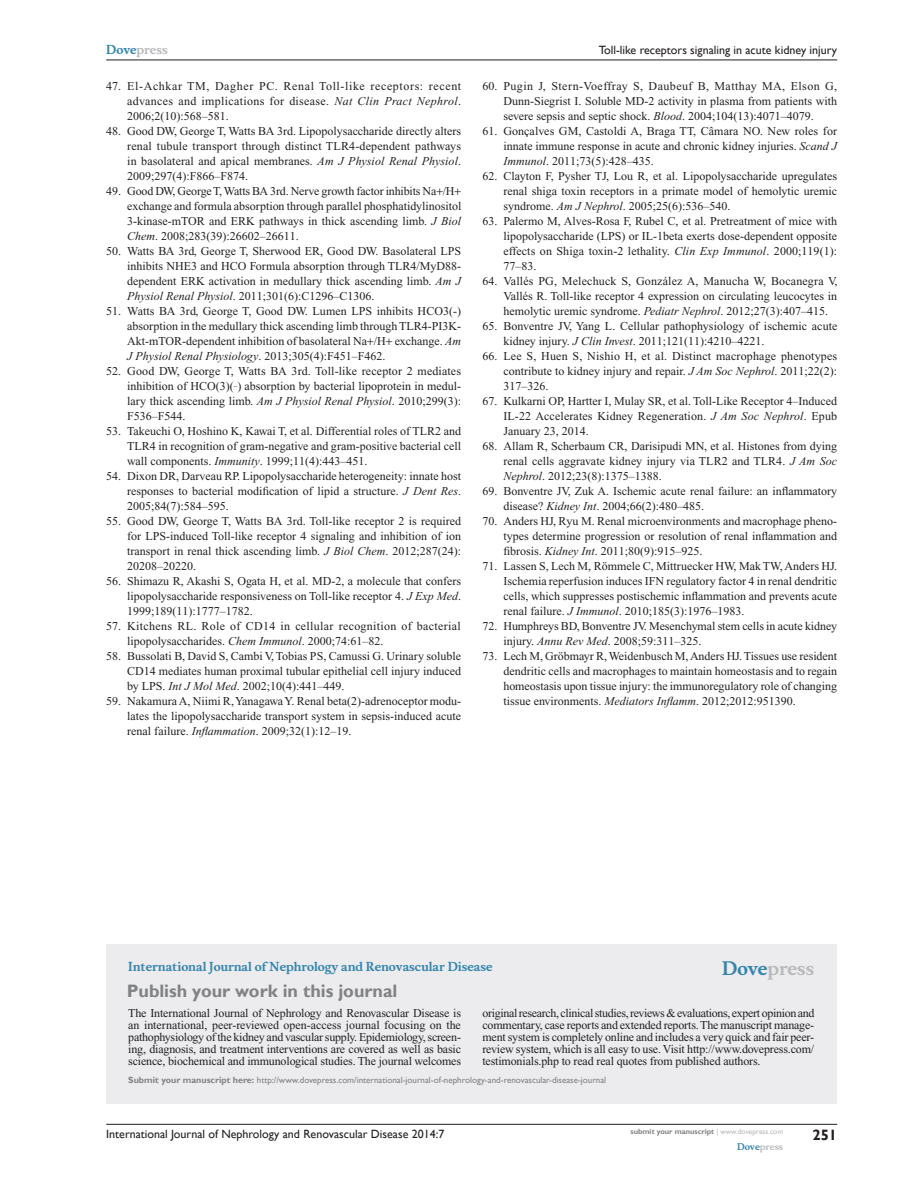
<style>
.page{position:relative;width:918px;height:1188px;background:#fff}
.page>*{position:absolute;margin:0;border:0;box-sizing:border-box;transform-origin:0 0}
.PromBx-H1{font:700 18px "Gill Sans";color:#808285}
.PromBx-Brand{font:700 18px "Musee";color:#b8b9bc}
.t1{font:700 15px "Gill Sans";color:#231f20}
.RefNL2{font:12px/15px "Times New Roman";color:#231f20;text-align:justify}
.PromBx-Tx{font:12px/12px "Times New Roman";letter-spacing:-.015em;color:#231f20;text-align:justify}
.t2{font:12px "Gill Sans";color:#231f20}
.RefNL2-2{font:12px/15px "Times New Roman";letter-spacing:.025em;color:#231f20}
.PromBx-JrnlName{font:700 12px "Musee";color:#3485ae}
.t3{font:700 12px "Musee";color:#b8b9bc}
.PromBx-SubmitMssWebA{font:9px "Gill Sans";color:#808285}
.t4{font:700 9px "Musee";color:#b8b9bc}
.t5{font:700 7.5px "Gill Sans";color:#808285}
.s1{color:#3485ae}
.s2{font-style:italic}
.s3{font-weight:700}
.s4{font-weight:400;color:#b8b9bc}
</style>
<div class="page">
<div style="left:106px;top:944px;width:731px;height:159px;background:#ececee"></div>
<hr style="left:106px;top:1124px;width:731px;height:1px;background:#231f20">
<hr style="left:106px;top:60px;width:731px;height:1px;background:#231f20">
<p class="t3" style="left:106px;top:43px;width:63px"><span class="s1">Dove</span>press</p>
<p class="RefNL2" style="left:127px;top:79px;width:336px;text-indent:-21px">47. El-Achkar TM, Dagher PC. Renal Toll-like receptors: recent advances and implications for disease. <span class="s2">Nat Clin Pract Nephrol</span>.<br>2006;2(10):568–581.</p>
<p class="RefNL2" style="left:127px;top:124px;width:335px;text-indent:-21px">48. Good DW, George T, Watts BA 3rd. Lipopolysaccharide directly alters renal tubule transport through distinct TLR4-dependent pathways in basolateral and apical membranes. <span class="s2">Am J Physiol Renal Physiol</span>.<br>2009;297(4):F866–F874.</p>
<p class="RefNL2" style="left:127px;top:184px;width:336px;text-align:left;text-indent:-21px">49. Good DW, George T, Watts BA 3rd. Nerve growth factor inhibits Na /H exchange and formula absorption through parallel phosphatidylinositol 3-kinase-mTOR and ERK pathways in thick ascending limb. <span class="s2">J Biol Chem</span>. 2008;283(39):26602–26611.</p>
<p class="RefNL2" style="left:127px;top:244px;width:335px;text-indent:-21px">50. Watts BA 3rd, George T, Sherwood ER, Good DW. Basolateral LPS inhibits NHE3 and HCO Formula absorption through TLR4/MyD88- dependent ERK activation in medullary thick ascending limb. <span class="s2">Am J Physiol Renal Physiol</span>. 2011;301(6):C1296–C1306.</p>
<p class="RefNL2" style="left:127px;top:304px;width:335px;text-indent:-21px">51. Watts BA 3rd, George T, Good DW. Lumen LPS inhibits HCO3(-) absorption in the medullary thick ascending limb through TLR4-PI3K-Akt-mTOR-dependent inhibition of basolateral Na /H exchange. <span class="s2">Am J Physiol Renal Physiology</span>. 2013;305(4):F451–F462.</p>
<p class="RefNL2" style="left:127px;top:364px;width:335px;text-indent:-21px">52. Good DW, George T, Watts BA 3rd. Toll-like receptor 2 mediates inhibition of HCO(3)(<sup>_</sup>) absorption by bacterial lipoprotein in medul&shy;lary thick ascending limb. <span class="s2">Am J Physiol Renal Physiol</span>. 2010;299(3):<br>F536–F544.</p>
<p class="RefNL2" style="left:127px;top:424px;width:335px;text-indent:-21px">53. Takeuchi O, Hoshino K, Kawai T, et al. Differential roles of TLR2 and TLR4 in recognition of gram-negative and gram-positive bacterial cell wall components. <span class="s2">Immunity</span>. 1999;11(4):443–451.</p>
<p class="RefNL2" style="left:127px;top:469px;width:335px;text-indent:-21px">54. Dixon DR, Darveau RP. Lipopolysaccharide heterogeneity: innate host responses to bacterial modification of lipid a structure. <span class="s2">J Dent Res</span>.<br>2005;84(7):584–595.</p>
<p class="RefNL2" style="left:127px;top:514px;width:335px;text-indent:-21px">55. Good DW, George T, Watts BA 3rd. Toll-like receptor 2 is required for LPS-induced Toll-like receptor 4 signaling and inhibition of ion transport in renal thick ascending limb. <span class="s2">J Biol Chem</span>. 2012;287(24):<br>20208–20220.</p>
<p class="RefNL2" style="left:127px;top:574px;width:335px;text-indent:-21px">56. Shimazu R, Akashi S, Ogata H, et al. MD-2, a molecule that confers lipopolysaccharide responsiveness on Toll-like receptor 4. <span class="s2">J Exp Med</span>.<br>1999;189(11):1777–1782.</p>
<p class="RefNL2-2" style="left:127px;top:619px;width:335px;text-indent:-21px">57. Kitchens RL. Role of CD14 in cellular recognition of bacterial lipopolysaccharides. <span class="s2">Chem Immunol</span>. 2000;74:61–82.</p>
<p class="RefNL2" style="left:127px;top:649px;width:335px;text-indent:-21px">58. Bussolati B, David S, Cambi V, Tobias PS, Camussi G. Urinary soluble CD14 mediates human proximal tubular epithelial cell injury induced by LPS. <span class="s2">Int J Mol Med</span>. 2002;10(4):441–449.</p>
<p class="RefNL2" style="left:127px;top:694px;width:335px;text-indent:-21px">59. Nakamura A, Niimi R, Yanagawa Y. Renal beta(2)-adrenoceptor modu&shy;lates the lipopolysaccharide transport system in sepsis-induced acute renal failure. <span class="s2">Inflammation</span>. 2009;32(1):12–19.</p>
<p class="t2" style="left:599px;top:43px;width:240px">Toll-like receptors signaling in acute kidney injury</p>
<p class="RefNL2" style="left:503px;top:79px;width:335px;text-indent:-21px">60. Pugin J, Stern-Voeffray S, Daubeuf B, Matthay MA, Elson G, Dunn-Siegrist I. Soluble MD-2 activity in plasma from patients with severe sepsis and septic shock. <span class="s2">Blood</span>. 2004;104(13):4071–4079.</p>
<p class="RefNL2" style="left:503px;top:124px;width:335px;text-indent:-21px">61. Gonçalves GM, Castoldi A, Braga TT, Câmara NO. New roles for innate immune response in acute and chronic kidney injuries. <span class="s2">Scand J Immunol</span>. 2011;73(5):428–435.</p>
<p class="RefNL2" style="left:503px;top:169px;width:335px;text-indent:-21px">62. Clayton F, Pysher TJ, Lou R, et al. Lipopolysaccharide upregulates renal shiga toxin receptors in a primate model of hemolytic uremic syndrome. <span class="s2">Am J Nephrol</span>. 2005;25(6):536–540.</p>
<p class="RefNL2" style="left:503px;top:214px;width:335px;text-indent:-21px">63. Palermo M, Alves-Rosa F, Rubel C, et al. Pretreatment of mice with lipopolysaccharide (LPS) or IL-1beta exerts dose-dependent opposite effects on Shiga toxin-2 lethality. <span class="s2">Clin Exp Immunol</span>. 2000;119(1):<br>77–83.</p>
<p class="RefNL2" style="left:503px;top:274px;width:336px;text-indent:-21px">64. Vallés PG, Melechuck S, González A, Manucha W, Bocanegra V, Vallés R. Toll-like receptor 4 expression on circulating leucocytes in hemolytic uremic syndrome. <span class="s2">Pediatr Nephrol</span>. 2012;27(3):407–415.</p>
<p class="RefNL2" style="left:503px;top:319px;width:336px;text-indent:-21px">65. Bonventre JV, Yang L. Cellular pathophysiology of ischemic acute kidney injury. <span class="s2">J Clin Invest</span>. 2011;121(11):4210–4221.</p>
<p class="RefNL2" style="left:503px;top:349px;width:335px;text-indent:-21px">66. Lee S, Huen S, Nishio H, et al. Distinct macrophage phenotypes contribute to kidney injury and repair. <span class="s2">J Am Soc Nephrol</span>. 2011;22(2):<br>317–326.</p>
<p class="RefNL2" style="left:503px;top:394px;width:335px;text-indent:-21px">67. Kulkarni OP, Hartter I, Mulay SR, et al. Toll-Like Receptor 4–Induced IL-22 Accelerates Kidney Regeneration. <span class="s2">J Am Soc Nephrol</span>. Epub January 23, 2014.</p>
<p class="RefNL2" style="left:503px;top:439px;width:335px;text-indent:-21px">68. Allam R, Scherbaum CR, Darisipudi MN, et al. Histones from dying renal cells aggravate kidney injury via TLR2 and TLR4. <span class="s2">J Am Soc Nephrol</span>. 2012;23(8):1375–1388.</p>
<p class="RefNL2" style="left:503px;top:484px;width:335px;text-indent:-21px">69. Bonventre JV, Zuk A. Ischemic acute renal failure: an inflammatory disease? <span class="s2">Kidney Int</span>. 2004;66(2):480–485.</p>
<p class="RefNL2" style="left:503px;top:514px;width:335px;text-indent:-21px">70. Anders HJ, Ryu M. Renal microenvironments and macrophage pheno&shy;types determine progression or resolution of renal inflammation and fibrosis. <span class="s2">Kidney Int</span>. 2011;80(9):915–925.</p>
<p class="RefNL2" style="left:503px;top:559px;width:335px;text-indent:-21px">71. Lassen S, Lech M, Römmele C, Mittruecker HW, Mak TW, Anders HJ.<br>Ischemia reperfusion induces IFN regulatory factor 4 in renal dendritic cells, which suppresses postischemic inflammation and prevents acute renal failure. <span class="s2">J Immunol</span>. 2010;185(3):1976–1983.</p>
<p class="RefNL2" style="left:503px;top:619px;width:335px;text-indent:-21px">72. Humphreys BD, Bonventre JV. Mesenchymal stem cells in acute kidney injury. <span class="s2">Annu Rev Med</span>. 2008;59:311–325.</p>
<p class="RefNL2" style="left:503px;top:649px;width:335px;text-indent:-21px">73. Lech M, Gröbmayr R, Weidenbusch M, Anders HJ. Tissues use resident dendritic cells and macrophages to maintain homeostasis and to regain homeostasis upon tissue injury: the immunoregulatory role of changing tissue environments. <span class="s2">Mediators Inflamm</span>. 2012;2012:951390.</p>
<p class="PromBx-JrnlName" style="left:128px;top:959px;width:366px">International Journal of Nephrology and Renovascular Disease</p>
<p class="PromBx-H1" style="left:127px;top:980px;width:272px">Publish your work in this journal</p>
<p class="PromBx-Brand" style="left:722px;top:958px;width:94px"><span class="s1">Dove</span>press</p>
<p class="PromBx-Tx" style="left:128px;top:1007px;width:334px">The International Journal of Nephrology and Renovascular Disease is an international, peer-reviewed open-access journal focusing on the pathophysiology of the kidney and vascular supply. Epidemiology, screen&shy;ing, diagnosis, and treatment interventions are covered as well as basic science, biochemical and immunological studies. The journal welcomes</p>
<p class="PromBx-Tx" style="left:482px;top:1007px;width:334px">original research, clinical studies, reviews &amp; evaluations, expert opinion and commentary, case reports and extended reports. The manuscript manage&shy;ment system is completely online and includes a very quick and fair peer&shy;review system, which is all easy to use. Visit http://www.dovepress.com/ testimonials.php to read real quotes from published authors.</p>
<p class="PromBx-SubmitMssWebA" style="left:128px;top:1075px;width:479px"><span class="s3">Submit your manuscript here:</span> http://www.dovepress.com/international-journal-of-nephrology-and-renovascular-disease-journal</p>
<p class="t2" style="left:106px;top:1127px;width:340px">International Journal of Nephrology and Renovascular Disease 2014:7</p>
<p class="t5" style="left:631px;top:1127px;width:154px">submit your manuscript <span class="s4">| www.dovepress.com</span></p>
<p class="t4" style="left:737px;top:1141px;width:48px"><span class="s1">Dove</span>press</p>
<p class="t1" style="left:812px;top:1126px;width:26px">251</p>
</div>
